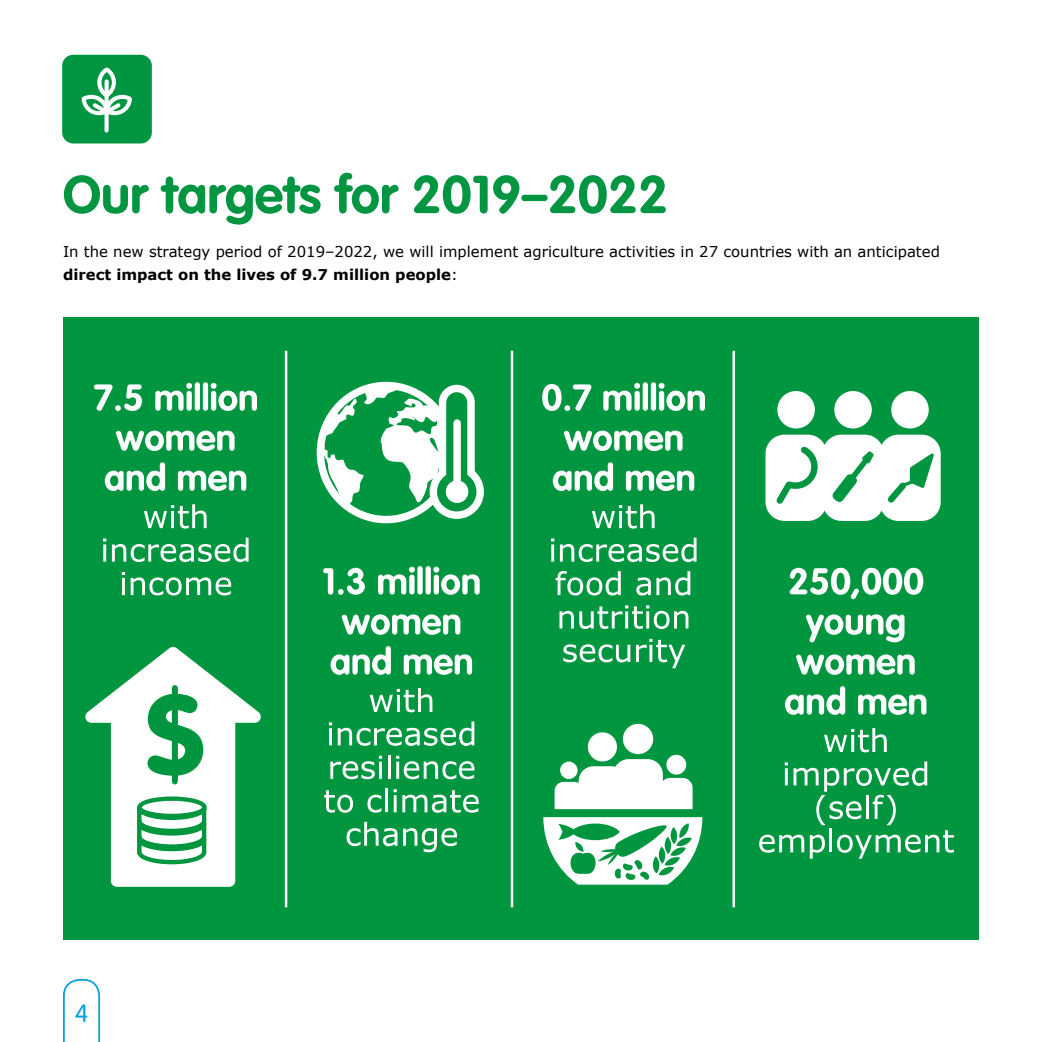
<style>
.page{position:relative;width:1042px;height:1042px;background:#fff}
.page>*{position:absolute;margin:0;border:0;box-sizing:border-box;transform-origin:0 0}
.t1{font:700 52.5px "VAG Rounded";color:#009641}
.t2{font:300 24.5px "VAG Rounded";color:#009fe3}
.t3{font:14.88px/22.8px "Verdana";color:#000}
.s1{font-weight:700}
</style>
<div class="page">
<div style="left:63px;top:318px;width:916px;height:622px;background:#009640"></div>
<hr style="left:285px;top:351px;width:2px;height:556px;background:#fff">
<hr style="left:511px;top:351px;width:2px;height:556px;background:#fff">
<hr style="left:732px;top:351px;width:3px;height:556px;background:#fff">
<svg style="left:94px;top:384px;width:48px;height:27px"></svg>
<svg style="left:155px;top:383px;width:37px;height:28px"></svg>
<div style="left:195px;top:382px;width:5px;height:29px;background:#fff;border-radius:3px"></div>
<div style="left:203px;top:382px;width:5px;height:29px;background:#fff;border-radius:3px"></div>
<svg style="left:211px;top:383px;width:46px;height:28px"></svg>
<svg style="left:116px;top:430px;width:119px;height:21px"></svg>
<svg style="left:105px;top:462px;width:60px;height:29px"></svg>
<svg style="left:178px;top:471px;width:68px;height:20px"></svg>
<svg style="left:144px;top:504px;width:63px;height:24px"></svg>
<hr style="left:103px;top:544px;width:3px;height:17px;background:#fff">
<svg style="left:112px;top:538px;width:137px;height:24px"></svg>
<hr style="left:122px;top:578px;width:3px;height:17px;background:#fff">
<svg style="left:131px;top:577px;width:100px;height:18px"></svg>
<svg style="left:85px;top:647px;width:176px;height:240px"></svg>
<svg style="left:323px;top:568px;width:42px;height:27px"></svg>
<svg style="left:378px;top:567px;width:37px;height:27px"></svg>
<div style="left:417px;top:566px;width:6px;height:28px;background:#fff;border-radius:3px"></div>
<div style="left:425px;top:566px;width:6px;height:28px;background:#fff;border-radius:3px"></div>
<svg style="left:433px;top:567px;width:47px;height:28px"></svg>
<svg style="left:342px;top:614px;width:118px;height:21px"></svg>
<svg style="left:331px;top:646px;width:60px;height:29px"></svg>
<svg style="left:404px;top:654px;width:68px;height:21px"></svg>
<svg style="left:370px;top:688px;width:62px;height:24px"></svg>
<hr style="left:329px;top:728px;width:3px;height:17px;background:#fff">
<svg style="left:338px;top:721px;width:136px;height:25px"></svg>
<svg style="left:330px;top:756px;width:52px;height:23px"></svg>
<hr style="left:379px;top:762px;width:3px;height:17px;background:#fff">
<hr style="left:388px;top:755px;width:2px;height:24px;background:#fff">
<svg style="left:396px;top:756px;width:78px;height:23px"></svg>
<svg style="left:324px;top:790px;width:29px;height:23px"></svg>
<svg style="left:367px;top:795px;width:14px;height:17px"></svg>
<hr style="left:385px;top:788px;width:3px;height:24px;background:#fff">
<svg style="left:393px;top:789px;width:86px;height:24px"></svg>
<svg style="left:346px;top:822px;width:51px;height:24px"></svg>
<svg style="left:403px;top:828px;width:54px;height:24px"></svg>
<svg style="left:320px;top:381px;width:164px;height:141px"></svg>
<div style="left:453px;top:423px;width:8px;height:72px;background:#fff"></div>
<div style="left:446px;top:480px;width:22px;height:23px;background:#fff;border-radius:50%"></div>
<svg style="left:542px;top:384px;width:49px;height:27px"></svg>
<svg style="left:603px;top:383px;width:37px;height:28px"></svg>
<div style="left:643px;top:382px;width:5px;height:29px;background:#fff;border-radius:3px"></div>
<div style="left:651px;top:382px;width:5px;height:29px;background:#fff;border-radius:3px"></div>
<svg style="left:658px;top:383px;width:47px;height:28px"></svg>
<svg style="left:564px;top:430px;width:118px;height:21px"></svg>
<svg style="left:553px;top:462px;width:60px;height:29px"></svg>
<svg style="left:626px;top:471px;width:68px;height:20px"></svg>
<svg style="left:592px;top:504px;width:62px;height:24px"></svg>
<hr style="left:551px;top:544px;width:3px;height:17px;background:#fff">
<svg style="left:560px;top:538px;width:136px;height:24px"></svg>
<svg style="left:556px;top:571px;width:65px;height:24px"></svg>
<svg style="left:636px;top:571px;width:54px;height:24px"></svg>
<svg style="left:559px;top:605px;width:129px;height:24px"></svg>
<svg style="left:563px;top:644px;width:67px;height:18px"></svg>
<svg style="left:636px;top:639px;width:49px;height:29px"></svg>
<svg style="left:543px;top:817px;width:159px;height:67px"></svg>
<svg style="left:554px;top:724px;width:138px;height:85px"></svg>
<svg style="left:789px;top:568px;width:134px;height:31px"></svg>
<svg style="left:806px;top:614px;width:98px;height:28px"></svg>
<svg style="left:796px;top:654px;width:118px;height:21px"></svg>
<svg style="left:785px;top:686px;width:60px;height:29px"></svg>
<svg style="left:858px;top:694px;width:68px;height:21px"></svg>
<svg style="left:824px;top:728px;width:63px;height:24px"></svg>
<svg style="left:759px;top:761px;width:195px;height:97px"></svg>
<div style="left:765px;top:435px;width:62px;height:86px;background:#fff;border-radius:19px"></div>
<div style="left:777px;top:391px;width:38px;height:37px;background:#fff;border-radius:50%"></div>
<div style="left:822px;top:435px;width:62px;height:86px;background:#fff;border-radius:19px"></div>
<div style="left:834px;top:391px;width:38px;height:37px;background:#fff;border-radius:50%"></div>
<div style="left:879px;top:435px;width:61px;height:86px;background:#fff;border-radius:19px"></div>
<div style="left:891px;top:391px;width:38px;height:37px;background:#fff;border-radius:50%"></div>
<svg style="left:776px;top:446px;width:40px;height:58px"></svg>
<svg style="left:887px;top:453px;width:47px;height:50px"></svg>
<svg style="left:833px;top:451px;width:40px;height:51px"></svg>
<svg style="left:63px;top:979px;width:37px;height:63px"></svg>
<div style="left:62px;top:55px;width:90px;height:88px;background:#009641;border-radius:11px"></div>
<svg style="left:105px;top:117px;width:4px;height:14px"></svg>
<div style="left:97px;top:67px;width:19px;height:30px;border:4px solid #fff;border-radius:50%"></div>
<svg style="left:105px;top:81px;width:4px;height:14px"></svg>
<svg style="left:81px;top:95px;width:51px;height:22px"></svg>
<h1 class="t1" style="left:63px;top:164px;width:607px">Our targets for 2019–2022</h1>
<p class="t3" style="left:63px;top:240px;width:878px">In the new strategy period of 2019–2022, we will implement agriculture activities in 27 countries with an anticipated <span class="s1">direct impact on the lives of 9.7 million people</span>:</p>
<h2 class="t2" style="left:75px;top:999px;width:15px">4</h2>
</div>
